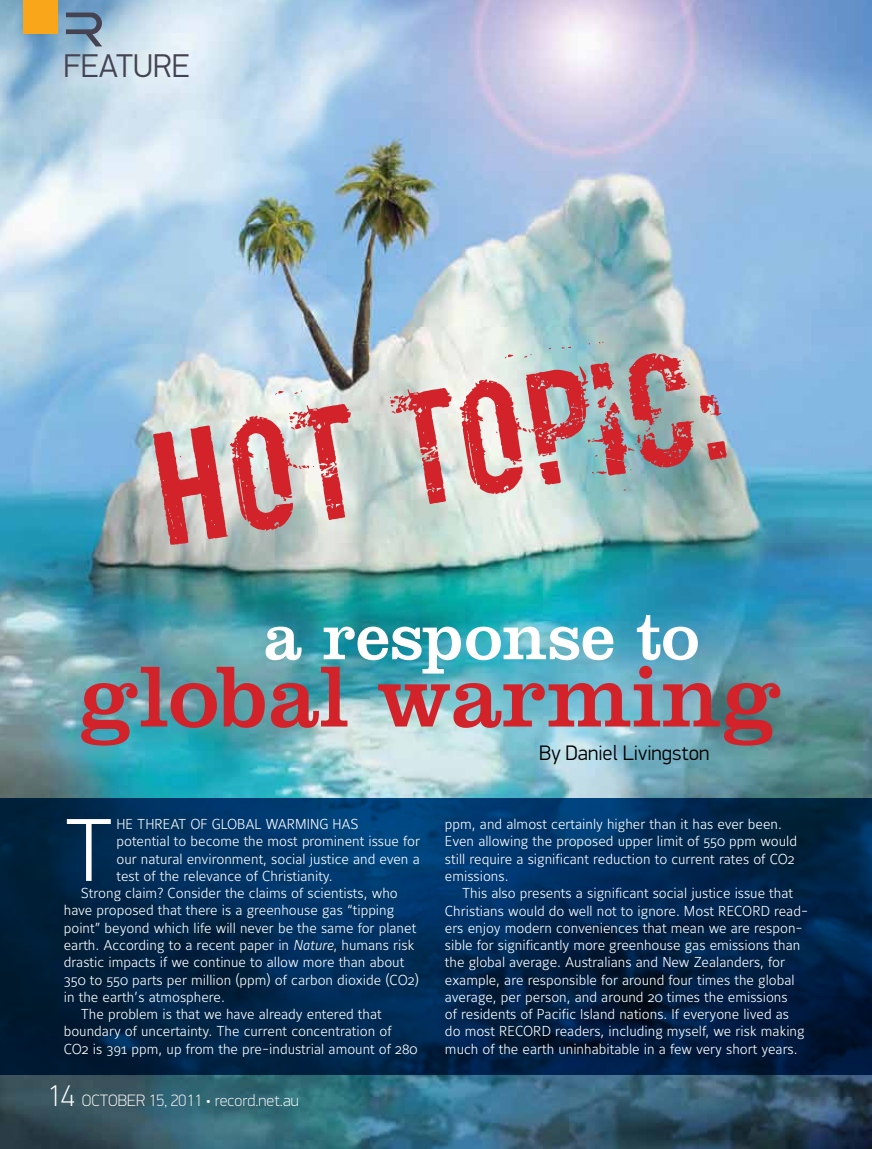
<style>
.page{position:relative;width:872px;height:1149px;background:#fff}
.page>*{position:absolute;margin:0;border:0;box-sizing:border-box;transform-origin:0 0}
.t1{font:90px "Clarendon";color:#d2232a}
.t2{font:300 87.6px "Maurea";color:#fff}
.t3{font:67.5px "Clarendon";color:#fff}
.t4{font:300 33px "PF Din Display Pro";color:#454351}
.t5{font:300 21px "PF Din Display Pro";color:#000}
.t6{font:100 16.5px "PF Din Display Pro";color:#fff}
.t7{font:300 14.25px/17.2px "Maurea";color:#fff}
.s1{font-style:italic}
.s2{font-size:30px}
</style>
<div class="page">
<img style="left:0;top:0;width:872px;height:1148px">
<svg style="left:0;top:798px;width:872px;height:276px;background:#00274e"></svg>
<div style="left:23px;top:0;width:34px;height:34px;background:#faa61a"></div>
<svg style="left:66px;top:13px;width:36px;height:33px"></svg>
<img style="left:153px;top:341px;width:573px;height:203px">
<h3 class="t4" style="left:64px;top:47px;width:128px">FEATURE</h3>
<h3 class="t3" style="left:264px;top:597px;width:437px">a response to</h3>
<h1 class="t1" style="left:79px;top:643px;width:704px">global warming</h1>
<h3 class="t5" style="left:539px;top:740px;width:172px">By Daniel Livingston</h3>
<h2 class="t2" style="left:64px;top:801px;width:30px">t</h2>
<p class="t7" style="left:116px;top:816px;width:30px">he threat</p>
<p class="t7" style="left:190px;top:816px;width:31px">of global</p>
<p class="t7" style="left:266px;top:816px;width:10px">warming</p>
<p class="t7" style="left:332px;top:816px;width:9px">has</p>
<p class="t7" style="left:116px;top:833px;width:305px">potential to become the most prominent issue for</p>
<p class="t7" style="left:116px;top:850px;width:305px">our natural environment, social justice and even a</p>
<p class="t7" style="left:116px;top:867px;width:218px">test of the relevance of Christianity.</p>
<p class="t7" style="left:81px;top:885px;width:318px">Strong claim? Consider the claims of scientists, who</p>
<p class="t7" style="left:64px;top:902px;width:332px">have proposed that there is a greenhouse gas “tipping</p>
<p class="t7" style="left:64px;top:919px;width:354px">point” beyond which life will never be the same for planet</p>
<p class="t7" style="left:64px;top:936px;width:352px">earth. According to a recent paper in <span class="s1">Nature</span>, humans risk</p>
<p class="t7" style="left:64px;top:954px;width:342px">drastic impacts if we continue to allow more than about</p>
<p class="t7" style="left:64px;top:971px;width:357px">350 to 550 parts per million (ppm) of carbon dioxide (CO2)</p>
<p class="t7" style="left:64px;top:988px;width:163px">in the earth’s atmosphere.</p>
<p class="t7" style="left:81px;top:1005px;width:302px">The problem is that we have already entered that</p>
<p class="t7" style="left:64px;top:1023px;width:329px">boundary of uncertainty. The current concentration of</p>
<p class="t7" style="left:64px;top:1040px;width:355px">CO2 is 391 ppm, up from the pre-industrial amount of 280</p>
<p class="t6" style="left:47px;top:1090px;width:254px"><span class="s2">14</span> OCTOBER 15, 2011 • record.net.au</p>
<p class="t7" style="left:445px;top:816px;width:353px">ppm, and almost certainly higher than it has ever been.<br>Even allowing the proposed upper limit of 550 ppm would still require a significant reduction to current rates of CO2 emissions.</p>
<p class="t7" style="left:445px;top:885px;width:365px;text-indent:17px">This also presents a significant social justice issue that Christians would do well not to ignore. Most RECORD read&shy;ers enjoy modern conveniences that mean we are respon&shy;sible for significantly more greenhouse gas emissions than the global average. Australians and New Zealanders, for example, are responsible for around four times the global average, per person, and around 20 times the emissions<br>of residents of Pacific Island nations. If everyone lived as do most RECORD readers, including myself, we risk making much of the earth uninhabitable in a few very short years.</p>
</div>
